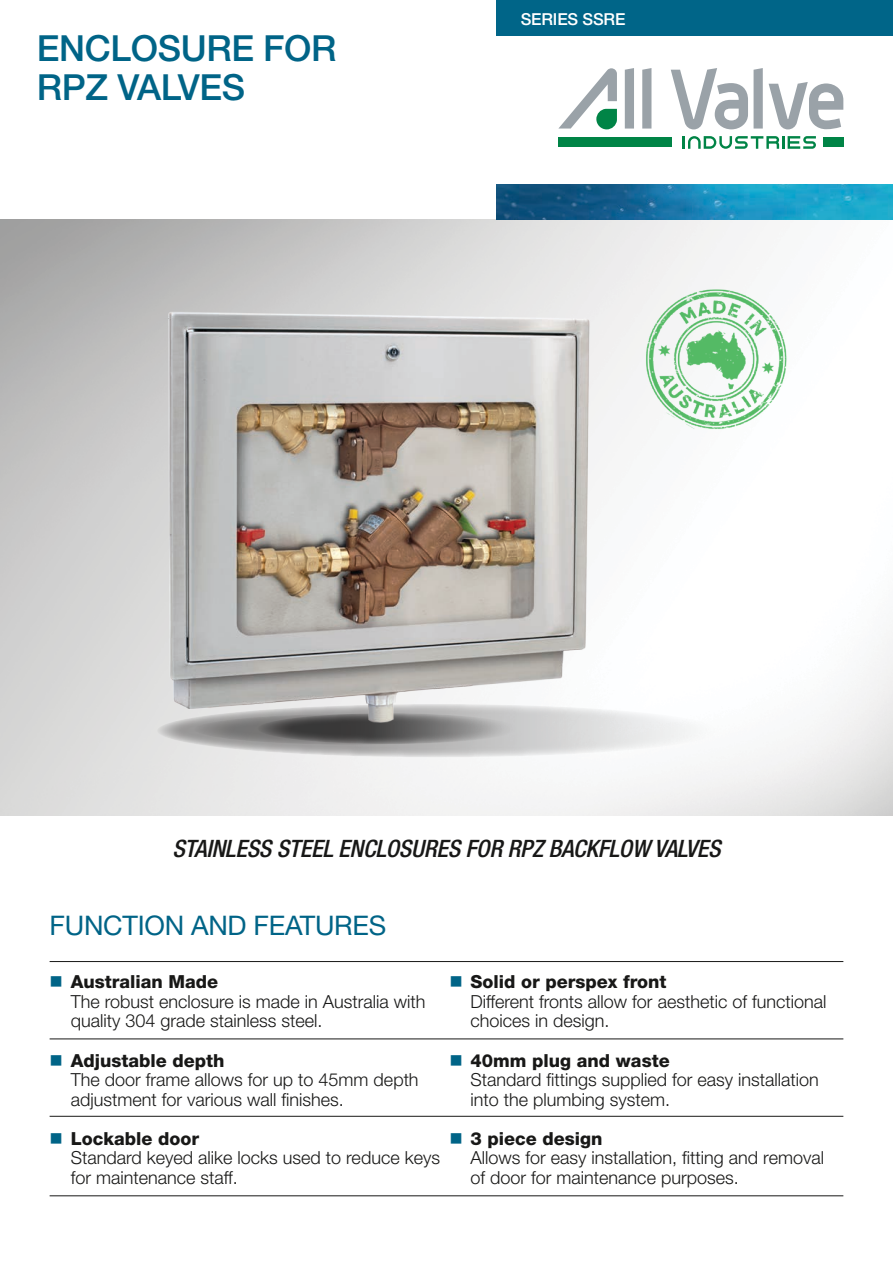
<style>
.page{position:relative;width:893px;height:1263px;background:#fff}
.page>*{position:absolute;margin:0;border:0;box-sizing:border-box;transform-origin:0 0}
.t1{font:500 36px/39px "Helvetica Neue LT Std";letter-spacing:-.01em;color:#006487}
.t2{font:27px "Helvetica Neue LT Std";letter-spacing:-.01em;color:#006487}
.t3{font:italic 500 condensed 24px "Helvetica Neue LT Std";letter-spacing:-.01em;color:#181817}
.t4{font:300 18px/19.5px "Helvetica Neue LT Std";color:#181817}
.t5{font:500 16.5px "Helvetica Neue LT Std";letter-spacing:-.01em;color:#fff}
.s1{color:#006487}
.s2{font-weight:800}
</style>
<div class="page">
<img style="left:496px;top:184px;width:397px;height:35px">
<div style="left:496px;top:0;width:397px;height:35px;background:#006588"></div>
<svg style="left:625px;top:68px;width:9px;height:61px"></svg>
<svg style="left:642px;top:68px;width:9px;height:61px"></svg>
<svg style="left:754px;top:68px;width:9px;height:61px"></svg>
<div style="left:823px;top:138px;width:20px;height:9px;background:#008446"></div>
<div style="left:558px;top:138px;width:114px;height:9px;background:#008446"></div>
<svg style="left:682px;top:136px;width:134px;height:13px"></svg>
<svg style="left:558px;top:68px;width:59px;height:61px"></svg>
<svg style="left:671px;top:68px;width:77px;height:61px"></svg>
<svg style="left:769px;top:82px;width:74px;height:47px"></svg>
<svg style="left:157px;top:704px;width:562px;height:53px"></svg>
<div style="left:194px;top:714px;width:319px;height:31px;background:#8e8d8d;border-radius:50%"></div>
<svg style="left:258px;top:713px;width:261px;height:31px"></svg>
<hr style="left:50px;top:961px;width:793px;height:1px;background:#181817">
<hr style="left:50px;top:1038px;width:793px;height:1px;background:#181817">
<hr style="left:50px;top:1116px;width:793px;height:1px;background:#181817">
<hr style="left:50px;top:1195px;width:793px;height:1px;background:#181817">
<img style="left:93px;top:281px;width:546px;height:459px">
<img style="left:645px;top:287px;width:143px;height:143px">
<h1 class="t1" style="left:37px;top:28px;width:301px">ENCLOSURE FOR<br>RPZ VALVES</h1>
<p class="t5" style="left:521px;top:9px;width:106px">SERIES SSRE</p>
<h3 class="t3" style="left:172px;top:834px;width:550px">STAINLESS STEEL ENCLOSURES FOR RPZ BACKFLOW VALVES</h3>
<h2 class="t2" style="left:50px;top:909px;width:338px">FUNCTION AND FEATURES</h2>
<p class="t4" style="left:71px;top:972px;width:356px;text-indent:-21px"><span class="s1">■</span> <span class="s2">Australian Made<br></span>The robust enclosure is made in Australia with quality 304 grade stainless steel.</p>
<p class="t4" style="left:471px;top:972px;width:357px;text-indent:-21px"><span class="s1">■</span> <span class="s2">Solid or perspex front<br></span>Different fronts allow for aesthetic of functional choices in design.</p>
<p class="t4" style="left:71px;top:1050px;width:349px;text-indent:-21px"><span class="s1">■</span> <span class="s2">Adjustable depth<br></span>The door frame allows for up to 45mm depth adjustment for various wall finishes.</p>
<p class="t4" style="left:471px;top:1050px;width:350px;text-indent:-21px"><span class="s1">■</span> <span class="s2">40mm plug and waste<br></span>Standard fittings supplied for easy installation into the plumbing system.</p>
<p class="t4" style="left:71px;top:1128px;width:371px;text-indent:-21px"><span class="s1">■</span> <span class="s2">Lockable door<br></span>Standard keyed alike locks used to reduce keys for maintenance staff.</p>
<p class="t4" style="left:471px;top:1128px;width:355px;text-indent:-21px"><span class="s1">■</span> <span class="s2">3 piece design<br></span>Allows for easy installation, fitting and removal of door for maintenance purposes.</p>
</div>
